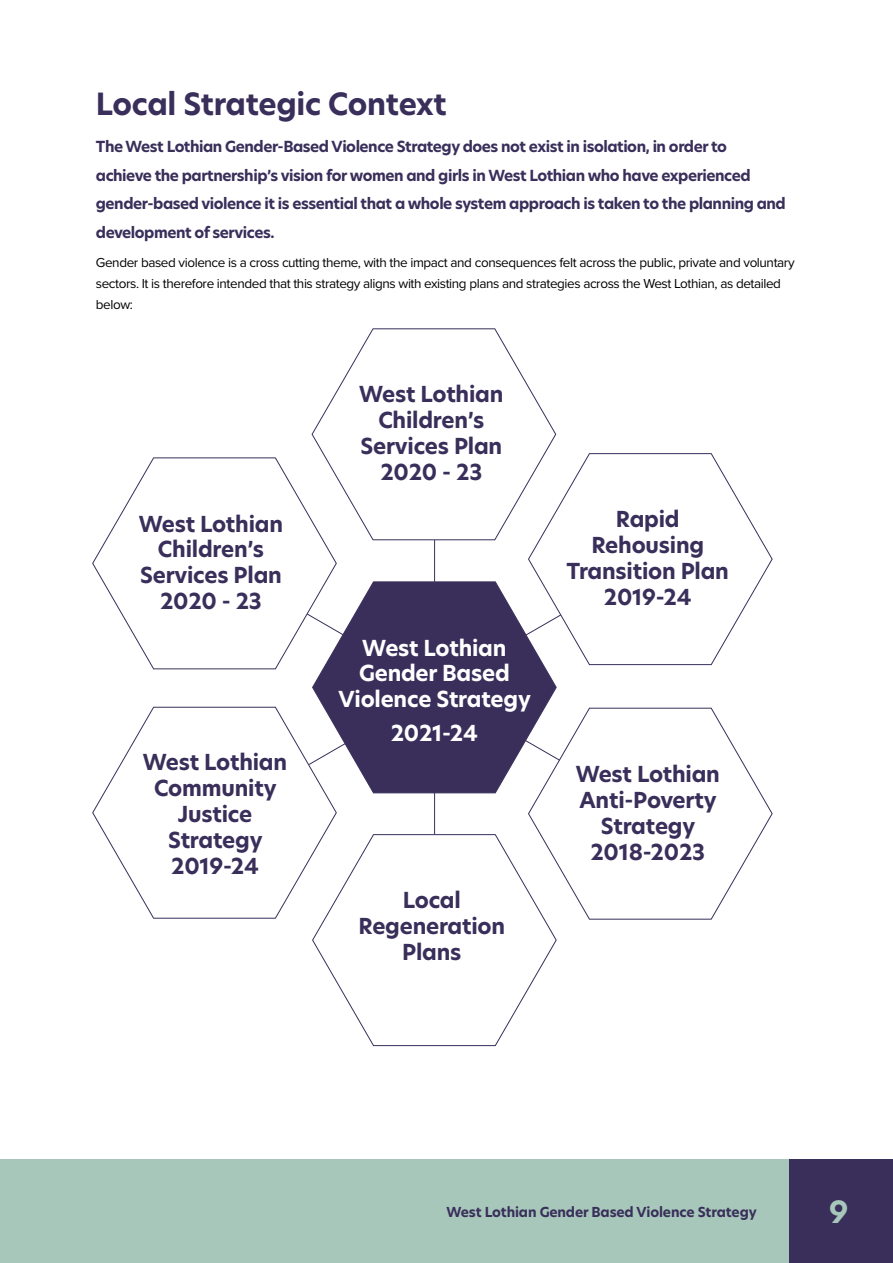
<style>
.page{position:relative;width:893px;height:1263px;background:#fff}
.page>*{position:absolute;margin:0;border:0;box-sizing:border-box;transform-origin:0 0}
.t1{font:700 30px "Hero New";letter-spacing:-.01em;color:#392f5a}
.t2{font:700 30px "Hero New";color:#a8c7bb}
.t3{font:700 21.6px/26px "Hero New";letter-spacing:-.01em;color:#392f5a;text-align:center}
.t4{font:700 21.6px/26px "Hero New";letter-spacing:-.01em;color:#fff;text-align:center}
.t5{font:700 15px/28.5px "Hero New";letter-spacing:-.03em;color:#392f5a}
.t6{font:13.5px/21px "Proxima Nova";letter-spacing:-.03em;color:#000}
.t7{font:700 13.5px "Hero New";letter-spacing:-.01em;color:#392f5a}
</style>
<div class="page">
<div style="left:0;top:1159px;width:893px;height:104px;background:#a8c7bb"></div>
<div style="left:789px;top:1159px;width:104px;height:104px;background:#392f5a"></div>
<svg style="left:312px;top:581px;width:245px;height:212px;background:#4c436a"></svg>
<svg style="left:92px;top:457px;width:245px;height:212px"></svg>
<svg style="left:312px;top:328px;width:244px;height:212px"></svg>
<svg style="left:528px;top:453px;width:244px;height:212px"></svg>
<svg style="left:528px;top:708px;width:244px;height:211px"></svg>
<svg style="left:312px;top:834px;width:245px;height:212px"></svg>
<svg style="left:92px;top:707px;width:245px;height:211px"></svg>
<hr style="left:434px;top:540px;width:1px;height:42px;background:#392f5a">
<hr style="left:434px;top:793px;width:1px;height:41px;background:#392f5a">
<svg style="left:306px;top:613px;width:38px;height:22px"></svg>
<svg style="left:309px;top:743px;width:37px;height:22px"></svg>
<svg style="left:524px;top:614px;width:37px;height:22px"></svg>
<svg style="left:523px;top:739px;width:37px;height:22px"></svg>
<p class="t1" style="left:96px;top:84px;width:352px">Local Strategic Context</p>
<p class="t5" style="left:96px;top:133px;width:691px">The West Lothian Gender-Based Violence Strategy does not exist in isolation, in order to achieve the partnership’s vision for women and girls in West Lothian who have experienced gender-based violence it is essential that a whole system approach is taken to the planning and development of services.</p>
<p class="t6" style="left:96px;top:252px;width:700px">Gender based violence is a cross cutting theme, with the impact and consequences felt across the public, private and voluntary sectors. It is therefore intended that this strategy aligns with existing plans and strategies across the West Lothian, as detailed below:</p>
<p class="t3" style="left:139px;top:511px;width:146px">West Lothian<br>Children’s<br>Services Plan<br>2020 - 23</p>
<p class="t3" style="left:143px;top:749px;width:146px">West Lothian<br>Community<br>Justice<br>Strategy<br>2019-24</p>
<p class="t3" style="left:359px;top:382px;width:146px">West Lothian<br>Children’s<br>Services Plan<br>2020 - 23</p>
<p class="t4" style="left:338px;top:635px;width:194px">West Lothian<br>Gender Based<br>Violence Strategy</p>
<p class="t4" style="left:391px;top:720px;width:89px">2021-24</p>
<p class="t3" style="left:358px;top:887px;width:148px">Local<br>Regeneration<br>Plans</p>
<p class="t3" style="left:567px;top:506px;width:164px">Rapid<br>Rehousing<br>Transition Plan<br>2019-24</p>
<p class="t3" style="left:576px;top:761px;width:146px">West Lothian<br>Anti-Poverty<br>Strategy<br>2018-2023</p>
<p class="t7" style="left:446px;top:1202px;width:312px">West Lothian Gender Based Violence Strategy</p>
<p class="t2" style="left:829px;top:1191px;width:21px">9</p>
</div>
